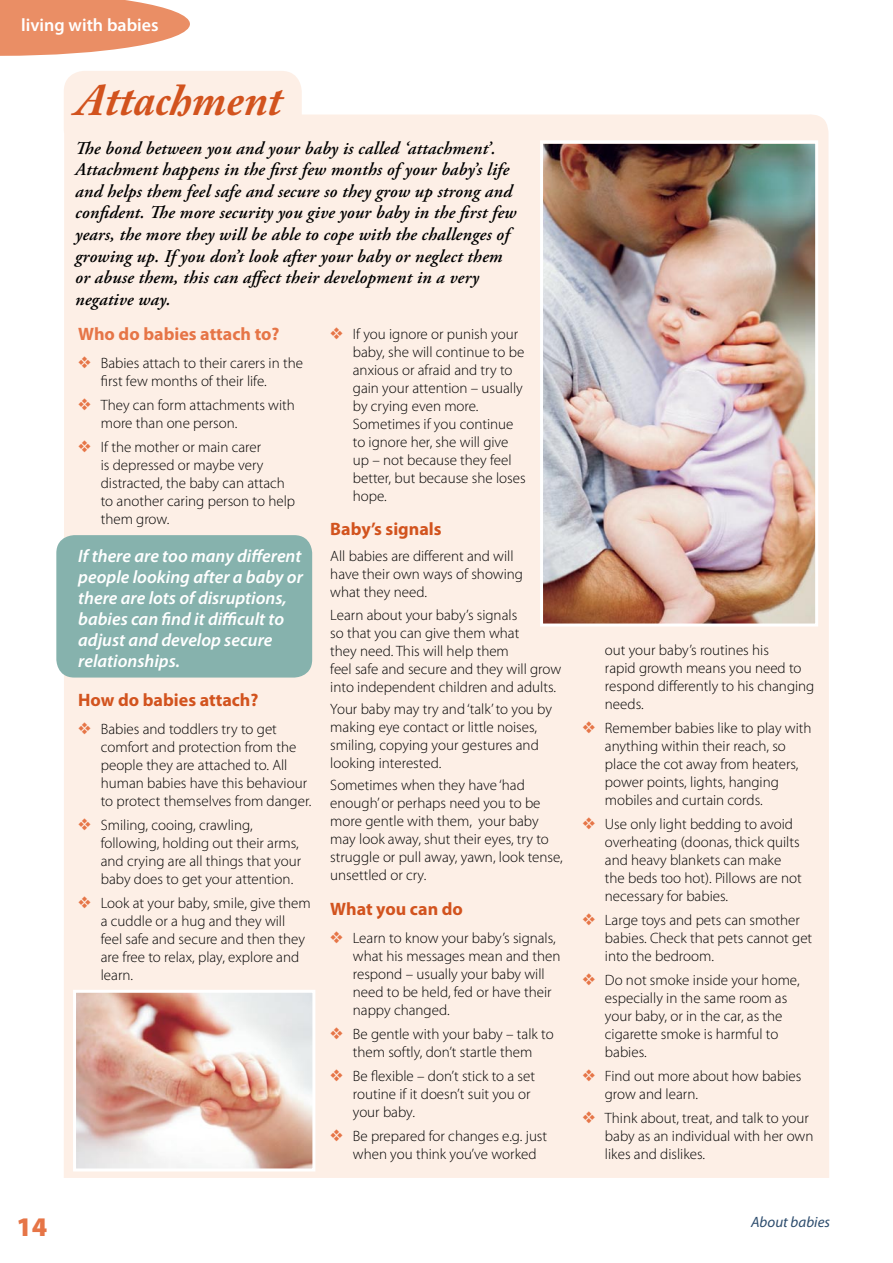
<style>
.page{position:relative;width:893px;height:1263px;background:#fff}
.page>*{position:absolute;margin:0;border:0;box-sizing:border-box;transform-origin:0 0}
.t1{font:italic 700 45px "Adobe Caslon Pro";color:#d2531e}
.t2{font:900 27px "Myriad Pro";color:#e67547}
.t3{font:italic 600 18px/21.6px "Adobe Garamond Pro";letter-spacing:.01em;color:#000}
.t4{font:italic 600 18px/21px "Myriad Pro";color:#fff}
.t5{font:700 18px "Myriad Pro";color:#d2531e}
.t6{font:700 18px "Myriad Pro";color:#e67547}
.t7{font:600 18px "Myriad Pro";color:#fff}
.t8{font:300 15px/18px "Myriad Pro";color:#000}
.t9{font:italic 15px "Myriad Pro";color:#2c4c6d}
.s1{color:#e67547}
</style>
<div class="page">
<svg style="left:0;top:0;width:190px;height:56px"></svg>
<div style="left:64px;top:71px;width:765px;height:1107px;background:#fdefe6"></div>
<div style="left:56px;top:535px;width:256px;height:142px;background:#86b2ad;border-radius:18px"></div>
<img style="left:544px;top:144px;width:270px;height:478px">
<div style="left:540px;top:140px;width:278px;height:486px;border:3px solid #fff"></div>
<img style="left:77px;top:994px;width:234px;height:173px">
<div style="left:73px;top:990px;width:242px;height:181px;border:3px solid #fff"></div>
<p class="t7" style="left:21px;top:13px;width:139px">living with babies</p>
<h1 class="t1" style="left:75px;top:73px;width:209px">Attachment</h1>
<p class="t3" style="left:75px;top:138px;width:443px">The bond between you and your baby is called ‘attachment’.<br>Attachment happens in the first few months of your baby’s life and helps them feel safe and secure so they grow up strong and confident. The more security you give your baby in the first few years, the more they will be able to cope with the challenges of growing up. If you don’t look after your baby or neglect them or abuse them, this can affect their development in a very negative way.</p>
<p class="t6" style="left:78px;top:322px;width:203px">Who do babies attach to?</p>
<p class="t8" style="left:101px;top:354px;width:204px;text-indent:-23px"><span class="s1">❖</span> Babies attach to their carers in the first few months of their life.</p>
<p class="t8" style="left:101px;top:396px;width:196px;text-indent:-23px"><span class="s1">❖</span> They can form attachments with more than one person.</p>
<p class="t8" style="left:101px;top:438px;width:196px;text-indent:-23px"><span class="s1">❖</span> If the mother or main carer<br>is depressed or maybe very distracted, the baby can attach to another caring person to help them grow.</p>
<p class="t4" style="left:78px;top:545px;width:226px">If there are too many different people looking after a baby or there are lots of disruptions, babies can find it difficult to adjust and develop secure relationships.</p>
<p class="t5" style="left:78px;top:688px;width:182px">How do babies attach?</p>
<p class="t8" style="left:101px;top:720px;width:212px;text-indent:-23px"><span class="s1">❖</span> Babies and toddlers try to get comfort and protection from the people they are attached to. All human babies have this behaviour to protect themselves from danger.</p>
<p class="t8" style="left:101px;top:816px;width:202px;text-indent:-23px"><span class="s1">❖</span> Smiling, cooing, crawling, following, holding out their arms, and crying are all things that your baby does to get your attention.</p>
<p class="t8" style="left:101px;top:894px;width:212px;text-indent:-23px"><span class="s1">❖</span> Look at your baby, smile, give them a cuddle or a hug and they will<br>feel safe and secure and then they are free to relax, play, explore and learn.</p>
<p class="t8" style="left:353px;top:324px;width:174px;text-indent:-23px"><span class="s1">❖</span> If you ignore or punish your baby, she will continue to be anxious or afraid and try to gain your attention – usually by crying even more.<br>Sometimes if you continue to ignore her, she will give up – not because they feel better, but because she loses hope.</p>
<p class="t5" style="left:330px;top:517px;width:113px">Baby’s signals</p>
<p class="t8" style="left:330px;top:547px;width:194px">All babies are different and will have their own ways of showing what they need.</p>
<p class="t8" style="left:330px;top:605px;width:232px">Learn about your baby’s signals<br>so that you can give them what<br>they need. This will help them<br>feel safe and secure and they will grow into independent children and adults.</p>
<p class="t8" style="left:330px;top:700px;width:223px">Your baby may try and ‘talk’ to you by making eye contact or little noises, smiling, copying your gestures and looking interested.</p>
<p class="t8" style="left:330px;top:776px;width:234px">Sometimes when they have ‘had enough’ or perhaps need you to be more gentle with them, your baby may look away, shut their eyes, try to struggle or pull away, yawn, look tense, unsettled or cry.</p>
<p class="t5" style="left:330px;top:897px;width:134px">What you can do</p>
<p class="t8" style="left:353px;top:929px;width:209px;text-indent:-23px"><span class="s1">❖</span> Learn to know your baby’s signals, what his messages mean and then respond – usually your baby will need to be held, fed or have their nappy changed.</p>
<p class="t8" style="left:330px;top:1025px;width:225px;text-align:center"><span class="s1">❖</span> Be gentle with your baby – talk to them softly, don’t startle them</p>
<p class="t8" style="left:353px;top:1067px;width:184px;text-indent:-23px"><span class="s1">❖</span> Be flexible – don’t stick to a set routine if it doesn’t suit you or your baby.</p>
<p class="t8" style="left:353px;top:1127px;width:196px;text-indent:-23px"><span class="s1">❖</span> Be prepared for changes e.g. just when you think you’ve worked</p>
<p class="t8" style="left:605px;top:641px;width:211px">out your baby’s routines his<br>rapid growth means you need to respond differently to his changing needs.</p>
<p class="t8" style="left:605px;top:719px;width:208px;text-indent:-23px"><span class="s1">❖</span> Remember babies like to play with anything within their reach, so place the cot away from heaters, power points, lights, hanging mobiles and curtain cords.</p>
<p class="t8" style="left:605px;top:815px;width:198px;text-indent:-23px"><span class="s1">❖</span> Use only light bedding to avoid overheating (doonas, thick quilts and heavy blankets can make the beds too hot). Pillows are not necessary for babies.</p>
<p class="t8" style="left:605px;top:911px;width:209px;text-indent:-23px"><span class="s1">❖</span> Large toys and pets can smother babies. Check that pets cannot get into the bedroom.</p>
<p class="t8" style="left:605px;top:971px;width:196px;text-indent:-23px"><span class="s1">❖</span> Do not smoke inside your home, especially in the same room as your baby, or in the car, as the cigarette smoke is harmful to babies.</p>
<p class="t8" style="left:605px;top:1067px;width:198px;text-indent:-23px"><span class="s1">❖</span> Find out more about how babies grow and learn.</p>
<p class="t8" style="left:605px;top:1109px;width:210px;text-indent:-23px"><span class="s1">❖</span> Think about, treat, and talk to your baby as an individual with her own likes and dislikes.</p>
<h2 class="t2" style="left:16px;top:1208px;width:32px">14</h2>
<p class="t9" style="left:751px;top:1213px;width:80px">About babies</p>
</div>
